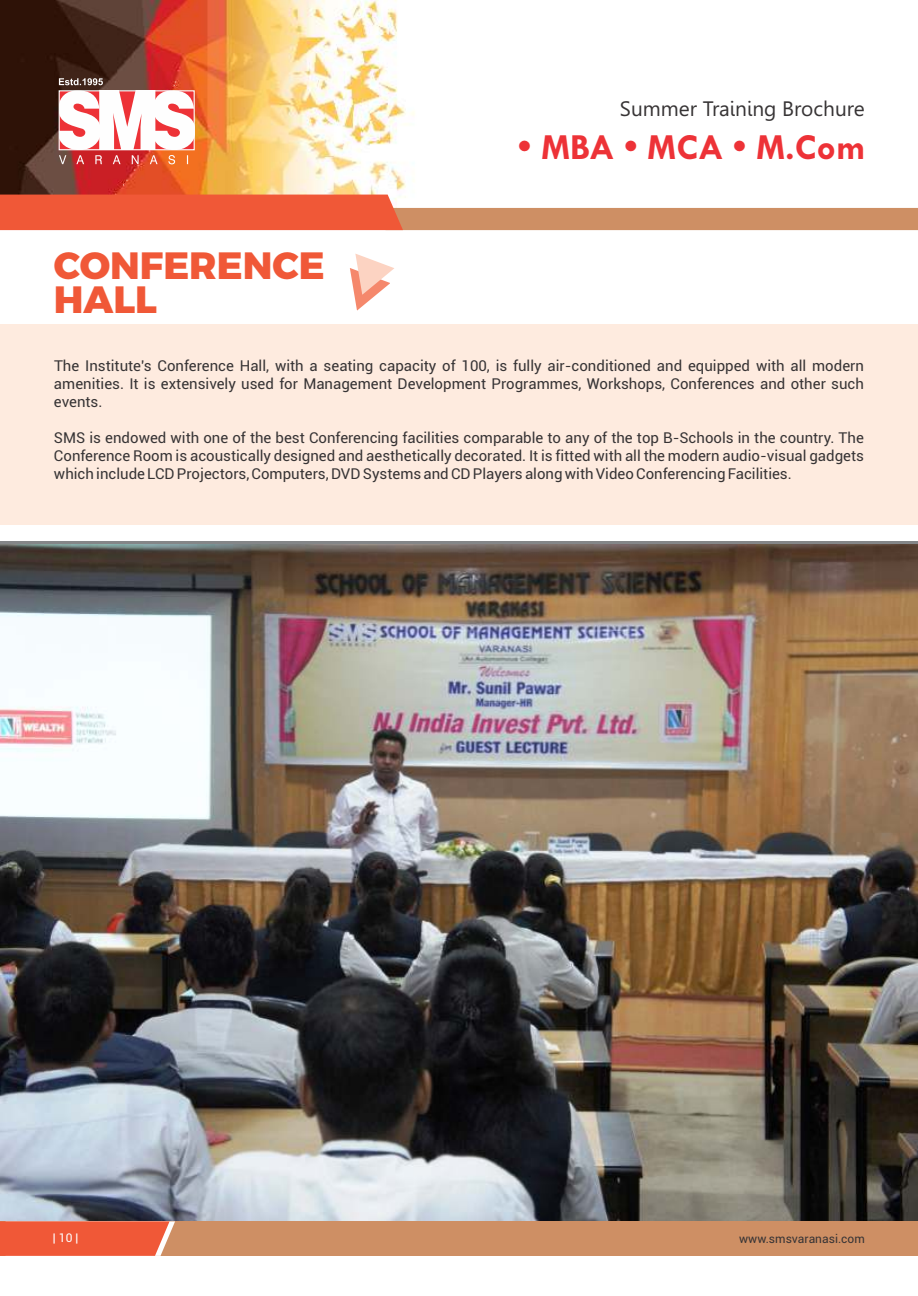
<style>
.page{position:relative;width:918px;height:1296px;background:#fff}
.page>*{position:absolute;margin:0;border:0;box-sizing:border-box;transform-origin:0 0}
.t1{font:800 37.95px/34.2px "Montserrat";color:#f05837}
.t2{font:700 36.9px "Tw Cen";color:#ed3237}
.t3{font:20.85px "Gisha";color:#373435}
.t4{font:15px/18px "Roboto";color:#373435;text-align:justify}
.t5{font:12px "Roboto";color:#373435}
.t6{font:12px "Roboto";color:#fefefe}
</style>
<div class="page">
<div style="left:0;top:324px;width:918px;height:201px;background:#feebdf"></div>
<img style="left:0;top:545px;width:918px;height:676px">
<div style="left:0;top:1221px;width:918px;height:35px;background:#ce8f64"></div>
<svg style="left:0;top:1221px;width:175px;height:35px;background:#ee6141"></svg>
<img style="left:0;top:0;width:415px;height:195px">
<svg style="left:0;top:195px;width:918px;height:35px"></svg>
<div style="left:59px;top:90px;width:136px;height:60px;border:1px solid #fefefe"></div>
<svg style="left:59px;top:91px;width:135px;height:73px"></svg>
<svg style="left:59px;top:78px;width:44px;height:7px"></svg>
<svg style="left:350px;top:254px;width:44px;height:57px"></svg>
<h3 class="t3" style="left:620px;top:100px;width:246px">Summer Training Brochure</h3>
<h1 class="t1" style="left:54px;top:248px;width:272px">CONFERENCE<br>HALL</h1>
<h2 class="t2" style="left:518px;top:133px;width:349px">• MBA • MCA • M.Com</h2>
<p class="t4" style="left:54px;top:358px;width:811px">The Institute's Conference Hall, with a seating capacity of 100, is fully air-conditioned and equipped with all modern amenities. It is extensively used for Management Development Programmes, Workshops, Conferences and other such events.</p>
<p class="t4" style="left:54px;top:430px;width:812px">SMS is endowed with one of the best Conferencing facilities comparable to any of the top B-Schools in the country. The Conference Room is acoustically designed and aesthetically decorated. It is fitted with all the modern audio-visual gadgets which include LCD Projectors, Computers, DVD Systems and CD Players along with Video Conferencing Facilities.</p>
<p class="t6" style="left:53px;top:1233px;width:27px">| 10 |</p>
<p class="t5" style="left:739px;top:1234px;width:127px">www.smsvaranasi.com</p>
</div>
